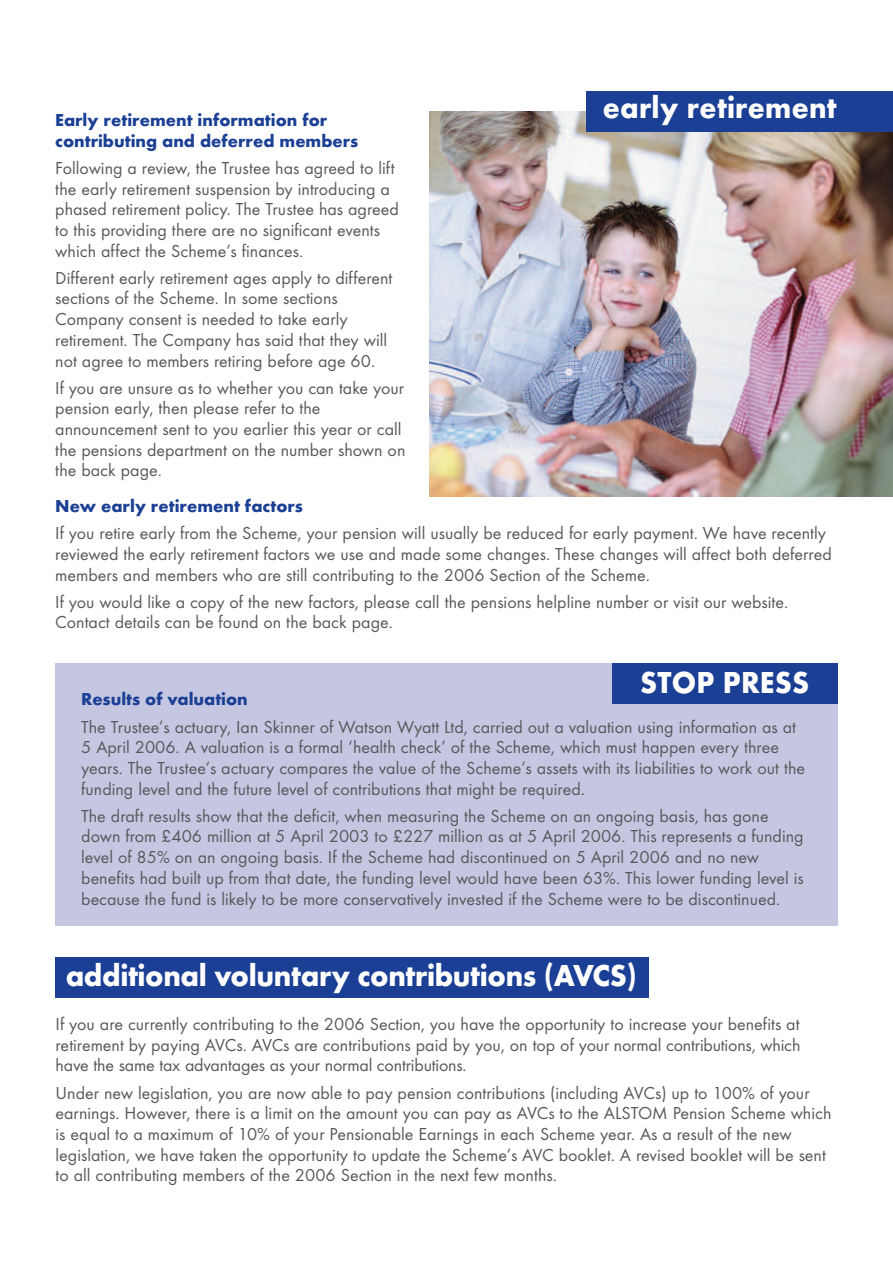
<style>
.page{position:relative;width:893px;height:1263px;background:#fff}
.page>*{position:absolute;margin:0;border:0;box-sizing:border-box;transform-origin:0 0}
.t1{font:700 31.5px "Futura T";letter-spacing:-.01em;color:#fff;scale:.95 1}
.t2{font:18px/20.7px "Futura T";color:#57585a}
.t3{font:700 18px/20.7px "Futura T";color:#1b3f94}
</style>
<div class="page">
<img style="left:430px;top:112px;width:463px;height:384px">
<div style="left:55px;top:664px;width:783px;height:262px;background:#c5c6e1"></div>
<div style="left:586px;top:91px;width:307px;height:41px;background:#1b3f94"></div>
<div style="left:55px;top:957px;width:593px;height:41px;background:#1b3f94"></div>
<div style="left:612px;top:663px;width:226px;height:41px;background:#1b3f94"></div>
<h1 class="t1" style="left:603px;top:89px;width:247px">early retirement</h1>
<p class="t3" style="left:55px;top:110px;width:305px">Early retirement information for contributing and deferred members</p>
<p class="t2" style="left:55px;top:157px;width:345px">Following a review, the Trustee has agreed to lift the early retirement suspension by introducing a phased retirement policy. The Trustee has agreed to this providing there are no significant events which affect the Scheme’s finances.</p>
<p class="t2" style="left:55px;top:267px;width:339px">Different early retirement ages apply to different sections of the Scheme. In some sections Company consent is needed to take early retirement. The Company has said that they will not agree to members retiring before age 60.</p>
<p class="t2" style="left:55px;top:377px;width:352px">If you are unsure as to whether you can take your pension early, then please refer to the announcement sent to you earlier this year or call the pensions department on the number shown on the back page.</p>
<p class="t3" style="left:55px;top:495px;width:249px">New early retirement factors</p>
<p class="t2" style="left:55px;top:523px;width:778px">If you retire early from the Scheme, your pension will usually be reduced for early payment. We have recently reviewed the early retirement factors we use and made some changes. These changes will affect both deferred members and members who are still contributing to the 2006 Section of the Scheme.</p>
<p class="t2" style="left:55px;top:591px;width:734px">If you would like a copy of the new factors, please call the pensions helpline number or visit our website.<br>Contact details can be found on the back page.</p>
<h1 class="t1" style="left:640px;top:664px;width:179px">STOP PRESS</h1>
<p class="t3" style="left:81px;top:689px;width:168px">Results of valuation</p>
<p class="t2" style="left:81px;top:716px;width:725px">The Trustee’s actuary, Ian Skinner of Watson Wyatt Ltd, carried out a valuation using information as at 5 April 2006. A valuation is a formal ‘health check’ of the Scheme, which must happen every three years. The Trustee’s actuary compares the value of the Scheme’s assets with its liabilities to work out the funding level and the future level of contributions that might be required.</p>
<p class="t2" style="left:81px;top:805px;width:724px">The draft results show that the deficit, when measuring the Scheme on an ongoing basis, has gone down from £406 million at 5 April 2003 to £227 million as at 5 April 2006. This represents a funding level of 85% on an ongoing basis. If the Scheme had discontinued on 5 April 2006 and no new benefits had built up from that date, the funding level would have been 63%. This lower funding level is because the fund is likely to be more conservatively invested if the Scheme were to be discontinued.</p>
<h1 class="t1" style="left:66px;top:956px;width:603px">additional voluntary contributions (AVCS)</h1>
<p class="t2" style="left:56px;top:1013px;width:746px;text-align:justify">If you are currently contributing to the 2006 Section, you have the opportunity to increase your benefits at retirement by paying AVCs. AVCs are contributions paid by you, on top of your normal contributions, which have the same tax advantages as your normal contributions.</p>
<p class="t2" style="left:56px;top:1082px;width:777px">Under new legislation, you are now able to pay pension contributions (including AVCs) up to 100% of your earnings. However, there is a limit on the amount you can pay as AVCs to the ALSTOM Pension Scheme which is equal to a maximum of 10% of your Pensionable Earnings in each Scheme year. As a result of the new legislation, we have taken the opportunity to update the Scheme’s AVC booklet. A revised booklet will be sent to all contributing members of the 2006 Section in the next few months.</p>
</div>
